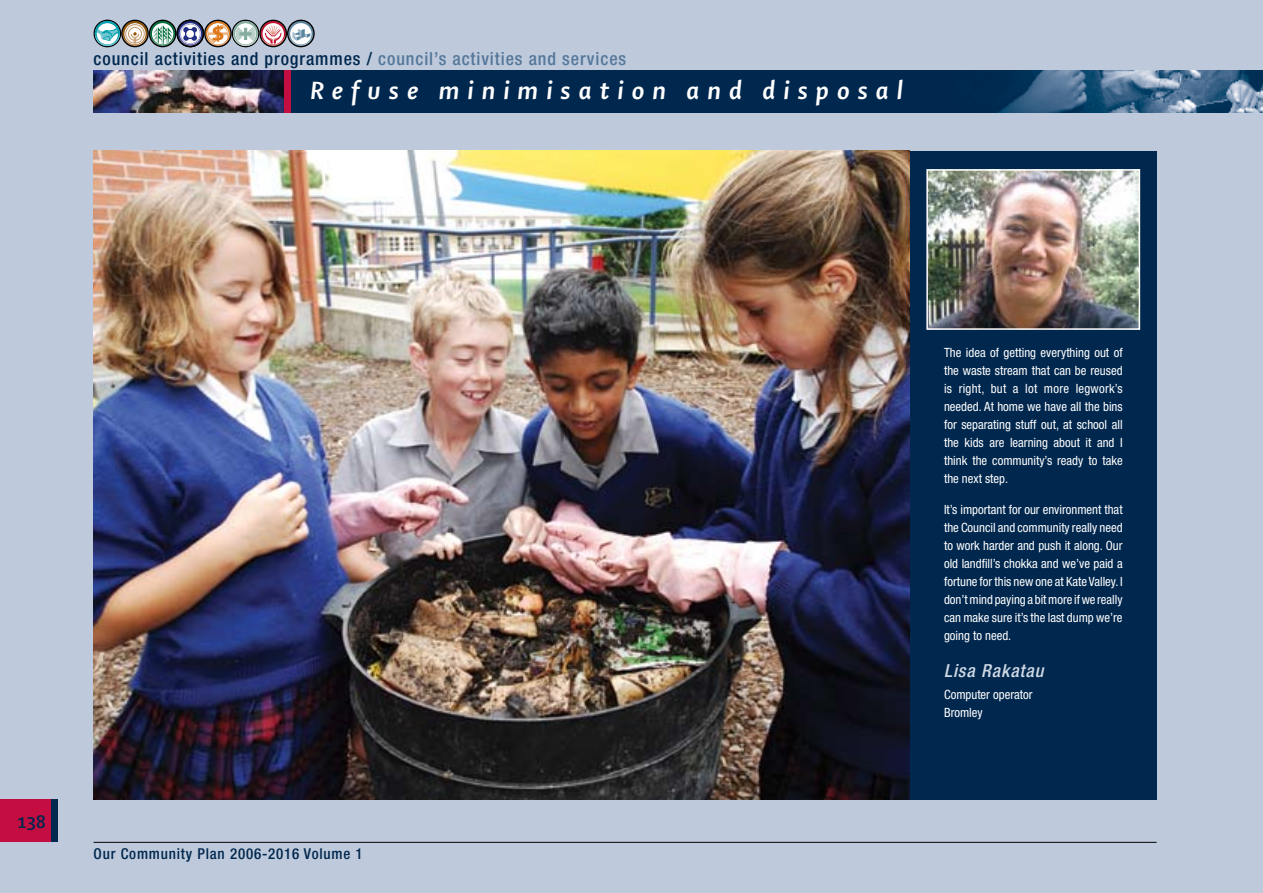
<style>
.page{position:relative;width:1263px;height:893px;background:#becadb}
.page>*{position:absolute;margin:0;border:0;box-sizing:border-box;transform-origin:0 0}
.t1{font:27px "Shaker RBI";letter-spacing:.3em;color:#fff}
.t2{font:500 condensed 18px "Helvetica Neue";letter-spacing:.05em;color:#00274e}
.t3{font:italic 500 condensed 18px "Helvetica Neue";letter-spacing:.055em;color:#d0d9e5}
.t4{font:18px "Shaker RB";color:#00274e}
.t5{font:500 condensed 15px "Helvetica Neue";letter-spacing:.055em;color:#00274e}
.t6{font:condensed 12.75px/18px "Helvetica Neue";color:#fff;text-align:justify}
.s1{color:#55779a}
</style>
<div class="page">
<div style="left:291px;top:70px;width:972px;height:43px;background:#00274e"></div>
<img style="left:997px;top:70px;width:265px;height:43px">
<img style="left:94px;top:70px;width:191px;height:43px">
<img style="left:94px;top:20px;width:221px;height:27px">
<div style="left:49px;top:799px;width:8px;height:43px;background:#00274e"></div>
<div style="left:0;top:799px;width:51px;height:43px;background:#c40d41"></div>
<hr style="left:94px;top:842px;width:1063px;height:1px;background:#000">
<div style="left:285px;top:70px;width:6px;height:43px;background:#c40d41"></div>
<img style="left:94px;top:151px;width:816px;height:648px">
<div style="left:910px;top:151px;width:247px;height:648px;background:#00274e"></div>
<img style="left:929px;top:172px;width:208px;height:155px">
<div style="left:926px;top:169px;width:214px;height:161px;border:2px solid #fff"></div>
<h2 class="t2" style="left:94px;top:48px;width:534px">council activities and programmes / <span class="s1">council’s activities and services</span></h2>
<h1 class="t1" style="left:310px;top:76px;width:594px">Refuse minimisation and disposal</h1>
<h2 class="t4" style="left:17px;top:812px;width:30px">138</h2>
<p class="t5" style="left:94px;top:844px;width:271px">Our Community Plan 2006-2016 Volume 1</p>
<p class="t6" style="left:944px;top:343px;width:180px">The idea of getting everything out of the waste stream that can be reused is right, but a lot more legwork’s needed. At home we have all the bins for separating stuff out, at school all the kids are learning about it and I think the community’s ready to take the next step.</p>
<p class="t6" style="left:944px;top:500px;width:180px">It’s important for our environment that the Council and community really need to work harder and push it along. Our old landfill’s chokka and we’ve paid a fortune for this new one at Kate Valley. I don’t mind paying a bit more if we really can make sure it’s the last dump we’re going to need.</p>
<h2 class="t3" style="left:944px;top:660px;width:101px">Lisa Rakatau</h2>
<p class="t6" style="left:944px;top:686px;width:90px">Computer operator<br>Bromley</p>
</div>
